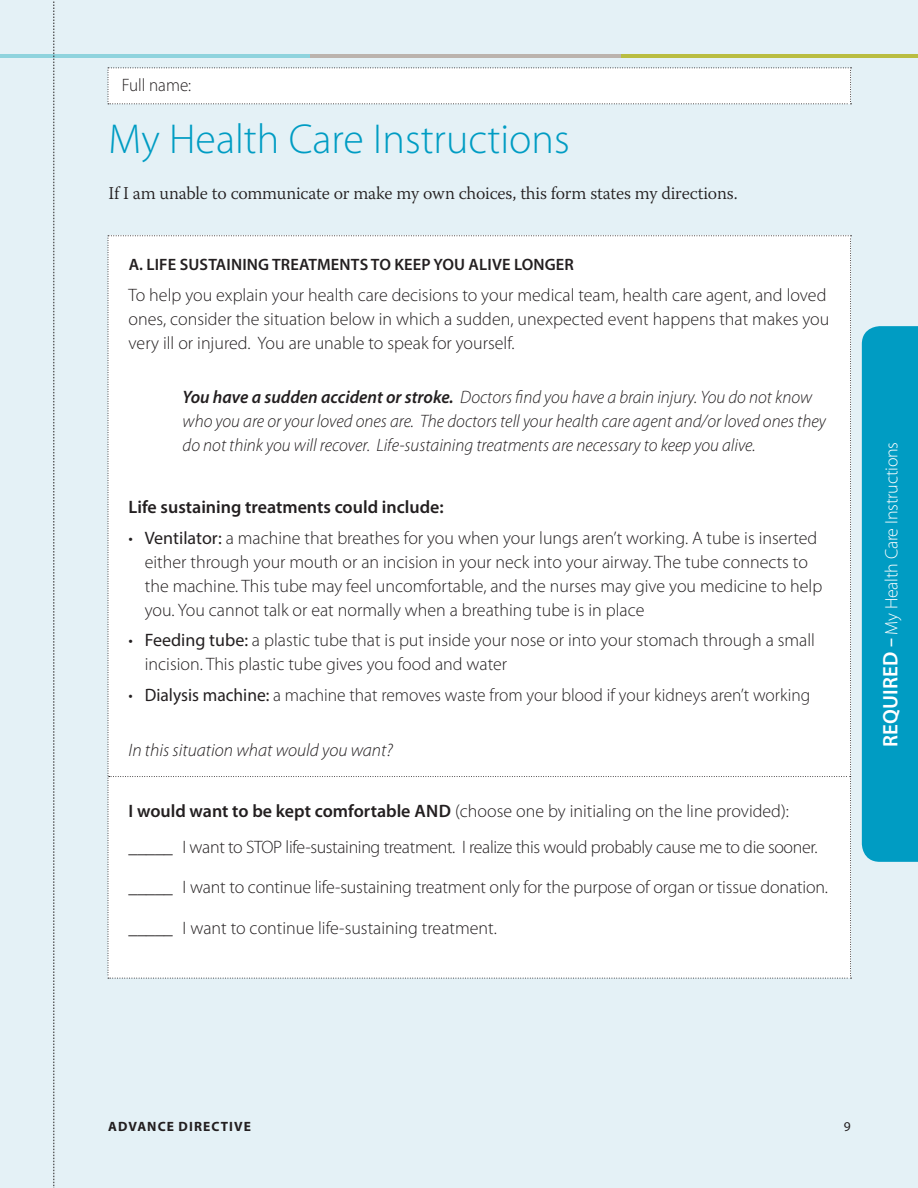
<style>
.page{position:relative;width:918px;height:1188px;background:#e4f1f6}
.page>*{position:absolute;margin:0;border:0;box-sizing:border-box;transform-origin:0 0}
.Main_heads{font:300 42px "Myriad Pro";color:#009cc3}
.t1{font:300 18px/24px "Myriad Pro";color:#231f20}
.t2{font:italic 300 18px/24px "Myriad Pro";color:#231f20}
.t3{font:300 18px "Myriad Pro";letter-spacing:-.02em;color:#231f20}
.Bulleted_warnock{font:300 18px "Warnock Pro";letter-spacing:-.01em;color:#231f20}
.t4{font:600 18px "Myriad Pro";color:#231f20}
.t5{font:300 18px "Myriad Pro";letter-spacing:-.01em;color:#fff}
.t6{font:300 18px "Myriad Pro";color:#231f20;scale:.95 1}
.t7{font:600 16.5px "Myriad Pro";letter-spacing:.01em;color:#231f20}
.t8{font:700 13.5px "Myriad Pro";letter-spacing:.08em;color:#231f20}
.t9{font:13.5px "Myriad Pro";color:#231f20}
.s1{font-weight:600}
.s2{font-weight:400}
.s3{font-weight:600;font-size:21px}
</style>
<div class="page">
<div style="left:108px;top:235px;width:743px;height:744px;background:#fff"></div>
<div style="left:862px;top:326px;width:56px;height:536px;background:#009cc3"></div>
<hr style="left:0;top:54px;width:310px;height:3px;background:#8fd3dd">
<hr style="left:310px;top:54px;width:311px;height:3px;background:#bbb3ad">
<hr style="left:621px;top:54px;width:297px;height:3px;background:#b9bd41">
<svg style="left:108px;top:67px;width:743px;height:37px;background:#fbfbfb"></svg>
<svg style="left:54px;top:1px;width:1px;height:1187px"></svg>
<p class="t6" style="left:122px;top:74px;width:75px">Full name:</p>
<p class="Main_heads" style="left:108px;top:114px;width:463px">My Health Care Instructions</p>
<p class="Bulleted_warnock" style="left:108px;top:182px;width:631px">If I am unable to communicate or make my own choices, this form states my directions.</p>
<p class="t7" style="left:129px;top:254px;width:447px">A. LIFE SUSTAINING TREATMENTS TO KEEP YOU ALIVE LONGER</p>
<p class="t1" style="left:129px;top:283px;width:702px">To help you explain your health care decisions to your medical team, health care agent, and loved ones, consider the situation below in which a sudden, unexpected event happens that makes you very ill or injured. You are unable to speak for yourself.</p>
<p class="t2" style="left:183px;top:385px;width:645px"><span class="s1">You have a sudden accident or stroke.</span> Doctors find you have a brain injury. You do not know who you are or your loved ones are. The doctors tell your health care agent and/or loved ones they do not think you will recover. Life-sustaining treatments are necessary to keep you alive.</p>
<p class="t4" style="left:129px;top:495px;width:317px">Life sustaining treatments could include:</p>
<p class="t1" style="left:145px;top:526px;width:679px;text-indent:-16px">• <span class="s2">Ventilator:</span> a machine that breathes for you when your lungs aren’t working. A tube is inserted either through your mouth or an incision in your neck into your airway. The tube connects to the machine. This tube may feel uncomfortable, and the nurses may give you medicine to help you. You cannot talk or eat normally when a breathing tube is in place</p>
<p class="t1" style="left:145px;top:628px;width:672px;text-indent:-16px">• <span class="s2">Feeding tube:</span> a plastic tube that is put inside your nose or into your stomach through a small incision. This plastic tube gives you food and water</p>
<p class="t1" style="left:129px;top:683px;width:683px">• <span class="s2">Dialysis machine:</span> a machine that removes waste from your blood if your kidneys aren’t working</p>
<p class="t2" style="left:129px;top:738px;width:266px">In this situation what would you want?</p>
<p class="t1" style="left:129px;top:799px;width:662px"><span class="s1">I would want to be kept comfortable AND</span> (choose one by initialing on the line provided):</p>
<p class="t3" style="left:129px;top:836px;width:691px">_____ I want to STOP life-sustaining treatment. I realize this would probably cause me to die sooner.</p>
<p class="t1" style="left:129px;top:875px;width:701px">_____ I want to continue life-sustaining treatment only for the purpose of organ or tissue donation.</p>
<p class="t1" style="left:129px;top:915px;width:370px">_____ I want to continue life-sustaining treatment.</p>
<p class="t5" style="left:881px;top:747px;width:307px;rotate:-90deg"><span class="s3">REQUIRED</span> <span class="s1">–</span> My Health Care Instructions</p>
<p class="t8" style="left:108px;top:1117px;width:144px">ADVANCE DIRECTIVE</p>
<p class="t9" style="left:844px;top:1118px;width:8px">9</p>
</div>
